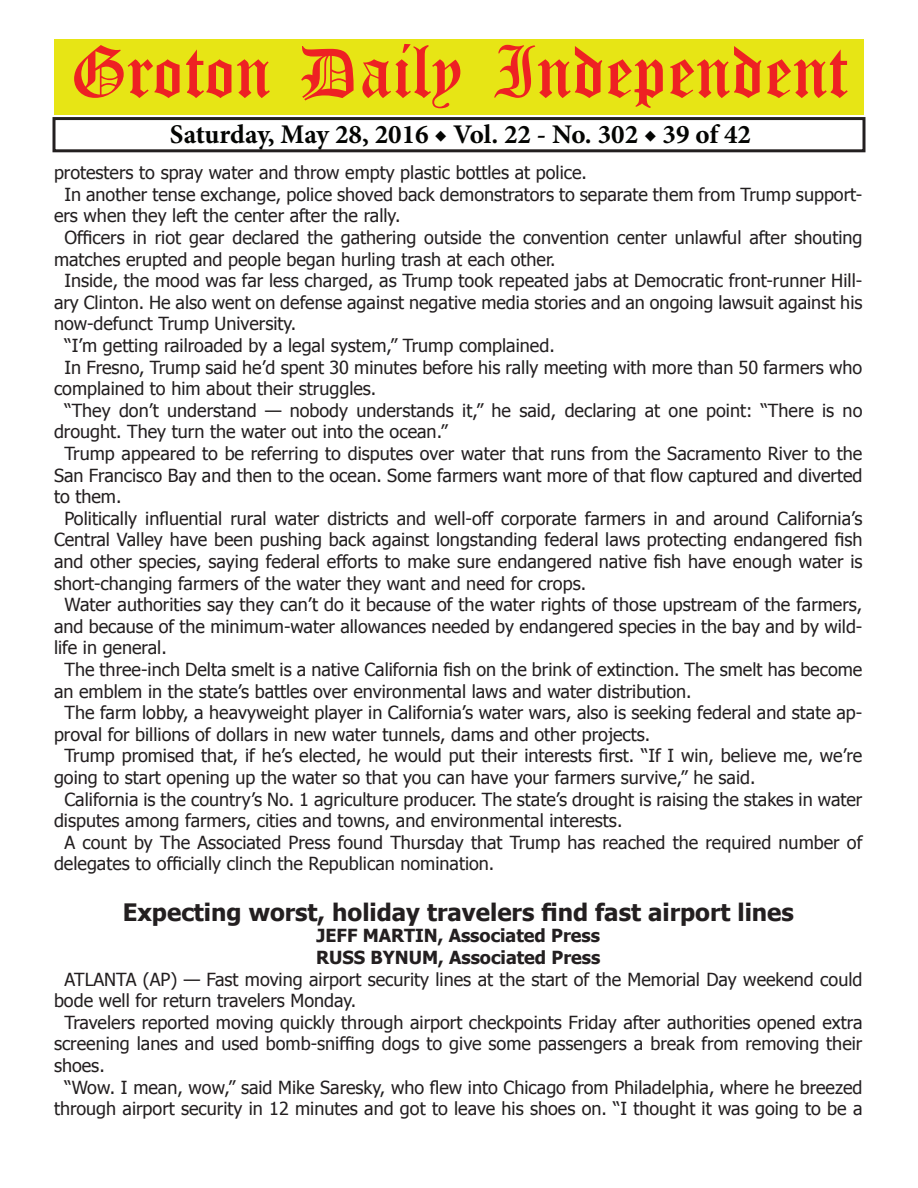
<style>
.page{position:relative;width:918px;height:1188px;background:#fff}
.page>*{position:absolute;margin:0;border:0;box-sizing:border-box;transform-origin:0 0}
.t1{font:54px "Old English Five";color:#ee2123}
.t2{font:700 27px "Minion Pro";color:#040503}
.t3{font:700 24px "Tahoma";color:#231f20}
.t4{font:18px "Tahoma";color:#231f20}
.t5{font:700 18px/21.6px "Tahoma";color:#231f20}
</style>
<div class="page">
<div style="left:52px;top:117px;width:814px;height:35px;border:3px solid #231f20"></div>
<div style="left:54px;top:40px;width:810px;height:75px;background:#e7e515"></div>
<h1 class="t1" style="left:70px;top:47px;width:779px">Groton Daily Independent</h1>
<h2 class="t2" style="left:170px;top:116px;width:583px">Saturday, May 28, 2016 ◆ Vol. 22 - No. 302 ◆ 39 of 42</h2>
<p class="t4" style="left:54px;top:161px;width:535px">protesters to spray water and throw empty plastic bottles at police.</p>
<p class="t4" style="left:64px;top:182px;width:799px">In another tense exchange, police shoved back demonstrators to separate them from Trump support-</p>
<p class="t4" style="left:54px;top:204px;width:348px">ers when they left the center after the rally.</p>
<p class="t4" style="left:64px;top:225px;width:799px">Officers in riot gear declared the gathering outside the convention center unlawful after shouting</p>
<p class="t4" style="left:54px;top:247px;width:503px">matches erupted and people began hurling trash at each other.</p>
<p class="t4" style="left:64px;top:269px;width:799px">Inside, the mood was far less charged, as Trump took repeated jabs at Democratic front-runner Hill-</p>
<p class="t4" style="left:54px;top:290px;width:810px">ary Clinton. He also went on defense against negative media stories and an ongoing lawsuit against his</p>
<p class="t4" style="left:54px;top:312px;width:244px">now-defunct Trump University.</p>
<p class="t4" style="left:64px;top:333px;width:492px">“I’m getting railroaded by a legal system,” Trump complained.</p>
<p class="t4" style="left:64px;top:355px;width:799px">In Fresno, Trump said he’d spent 30 minutes before his rally meeting with more than 50 farmers who</p>
<p class="t4" style="left:54px;top:377px;width:324px">complained to him about their struggles.</p>
<p class="t4" style="left:64px;top:398px;width:799px">“They don’t understand — nobody understands it,” he said, declaring at one point: “There is no</p>
<p class="t4" style="left:54px;top:420px;width:395px">drought. They turn the water out into the ocean.”</p>
<p class="t4" style="left:64px;top:441px;width:799px">Trump appeared to be referring to disputes over water that runs from the Sacramento River to the</p>
<p class="t4" style="left:54px;top:463px;width:810px">San Francisco Bay and then to the ocean. Some farmers want more of that flow captured and diverted</p>
<p class="t4" style="left:54px;top:485px;width:69px">to them.</p>
<p class="t4" style="left:64px;top:506px;width:799px">Politically influential rural water districts and well-off corporate farmers in and around California’s</p>
<p class="t4" style="left:54px;top:528px;width:810px">Central Valley have been pushing back against longstanding federal laws protecting endangered fish</p>
<p class="t4" style="left:54px;top:549px;width:810px">and other species, saying federal efforts to make sure endangered native fish have enough water is</p>
<p class="t4" style="left:54px;top:571px;width:534px">short-changing farmers of the water they want and need for crops.</p>
<p class="t4" style="left:64px;top:593px;width:799px">Water authorities say they can’t do it because of the water rights of those upstream of the farmers,</p>
<p class="t4" style="left:54px;top:614px;width:810px">and because of the minimum-water allowances needed by endangered species in the bay and by wild-</p>
<p class="t4" style="left:54px;top:636px;width:114px">life in general.</p>
<p class="t4" style="left:64px;top:657px;width:799px">The three-inch Delta smelt is a native California fish on the brink of extinction. The smelt has become</p>
<p class="t4" style="left:54px;top:679px;width:639px">an emblem in the state’s battles over environmental laws and water distribution.</p>
<p class="t4" style="left:64px;top:701px;width:799px">The farm lobby, a heavyweight player in California’s water wars, also is seeking federal and state ap-</p>
<p class="t4" style="left:54px;top:722px;width:598px">proval for billions of dollars in new water tunnels, dams and other projects.</p>
<p class="t4" style="left:64px;top:744px;width:799px">Trump promised that, if he’s elected, he would put their interests first. “If I win, believe me, we’re</p>
<p class="t4" style="left:54px;top:765px;width:703px">going to start opening up the water so that you can have your farmers survive,” he said.</p>
<p class="t4" style="left:64px;top:787px;width:799px">California is the country’s No. 1 agriculture producer. The state’s drought is raising the stakes in water</p>
<p class="t4" style="left:54px;top:809px;width:570px">disputes among farmers, cities and towns, and environmental interests.</p>
<p class="t4" style="left:64px;top:830px;width:799px">A count by The Associated Press found Thursday that Trump has reached the required number of</p>
<p class="t4" style="left:54px;top:852px;width:442px">delegates to officially clinch the Republican nomination.</p>
<h3 class="t3" style="left:123px;top:895px;width:673px">Expecting worst, holiday travelers find fast airport lines</h3>
<p class="t5" style="left:316px;top:924px;width:286px">JEFF MARTIN, Associated Press<br>RUSS BYNUM, Associated Press</p>
<p class="t4" style="left:64px;top:967px;width:799px">ATLANTA (AP) — Fast moving airport security lines at the start of the Memorial Day weekend could</p>
<p class="t4" style="left:54px;top:989px;width:304px">bode well for return travelers Monday.</p>
<p class="t4" style="left:64px;top:1010px;width:799px">Travelers reported moving quickly through airport checkpoints Friday after authorities opened extra</p>
<p class="t4" style="left:54px;top:1032px;width:810px">screening lanes and used bomb-sniffing dogs to give some passengers a break from removing their</p>
<p class="t4" style="left:54px;top:1053px;width:52px">shoes.</p>
<p class="t4" style="left:64px;top:1075px;width:799px">“Wow. I mean, wow,” said Mike Saresky, who flew into Chicago from Philadelphia, where he breezed</p>
<p class="t4" style="left:54px;top:1097px;width:810px">through airport security in 12 minutes and got to leave his shoes on. “I thought it was going to be a</p>
</div>
